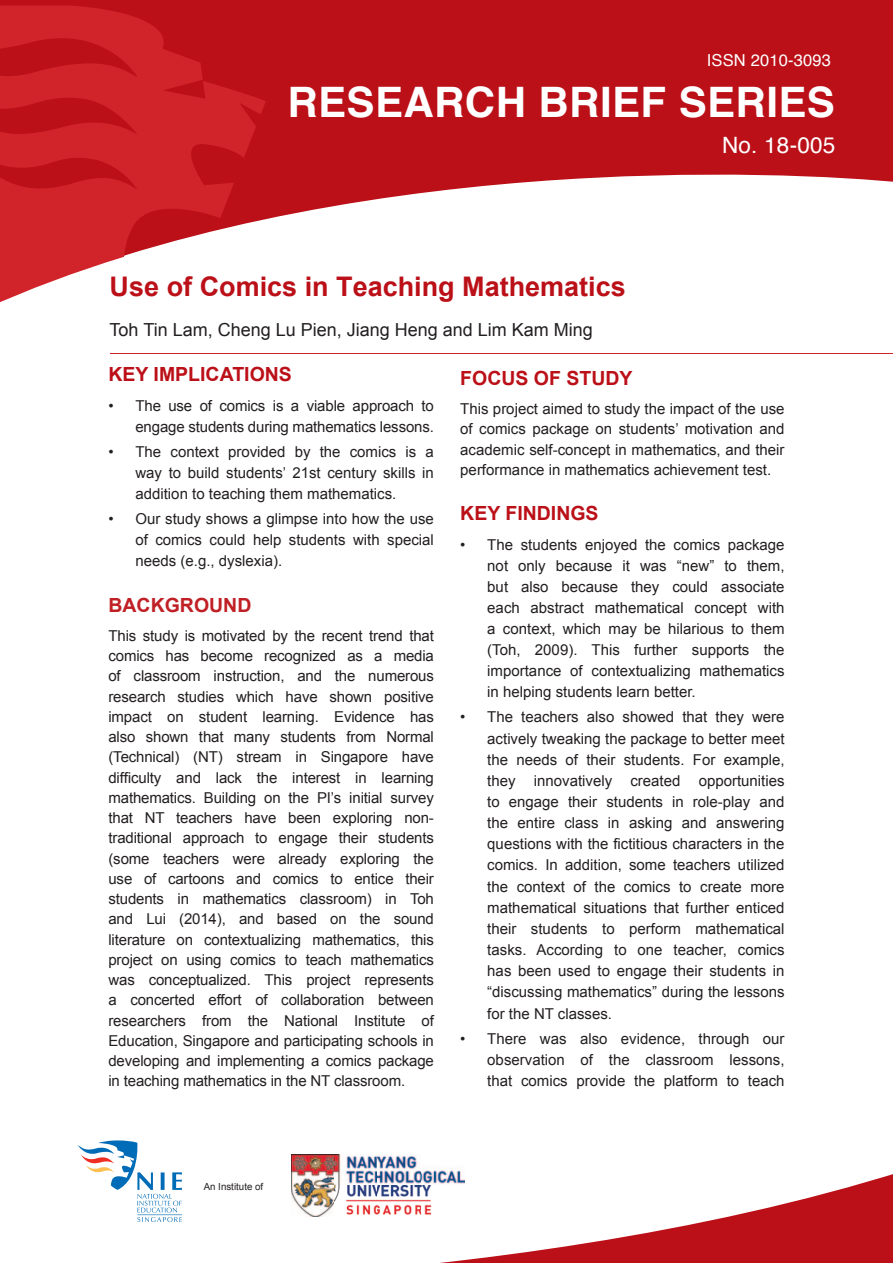
<style>
.page{position:relative;width:893px;height:1263px;background:#fff}
.page>*{position:absolute;margin:0;border:0;box-sizing:border-box;transform-origin:0 0}
.t1{font:700 42px "Helvetica";letter-spacing:.01em;color:#fff}
.t2{font:700 27px "Arial";color:#bb1018}
.t3{font:22.5px "Helvetica";letter-spacing:.01em;color:#fff}
.t4{font:700 19.5px "Arial";color:#bb1018}
.t5{font:700 19.5px "Arial";color:#c02025}
.t6{font:18px "Arial";color:#231f20}
.t7{font:16.5px "Helvetica";letter-spacing:.01em;color:#fff}
.t8{font:15px/20.2px "Arial";color:#231f20;text-align:justify}
.t9{font:9.75px "Arial";color:#231f20}
</style>
<div class="page">
<svg style="left:0;top:0;width:893px;height:219px;background:#c5333a"></svg>
<svg style="left:306px;top:1174px;width:587px;height:89px"></svg>
<svg style="left:0;top:5px;width:266px;height:297px;background:#d13d43"></svg>
<svg style="left:77px;top:1140px;width:105px;height:82px"></svg>
<img style="left:291px;top:1154px;width:174px;height:62px">
<hr style="left:110px;top:353px;width:783px;height:1px;background:#d1232a">
<p class="t7" style="left:707px;top:48px;width:126px">ISSN 2010-3093</p>
<h1 class="t1" style="left:287px;top:69px;width:549px">RESEARCH BRIEF SERIES</h1>
<h3 class="t3" style="left:722px;top:128px;width:115px">No. 18-005</h3>
<h2 class="t2" style="left:110px;top:269px;width:518px">Use of Comics in Teaching Mathematics</h2>
<p class="t6" style="left:110px;top:318px;width:485px">Toh Tin Lam, Cheng Lu Pien, Jiang Heng and Lim Kam Ming</p>
<h3 class="t4" style="left:108px;top:361px;width:185px">KEY IMPLICATIONS</h3>
<p class="t8" style="left:108px;top:395px;width:327px;line-height:21px;text-align:right">• The use of comics is a viable approach to engage students during mathematics lessons.</p>
<p class="t8" style="left:135px;top:442px;width:300px;line-height:21px;text-indent:-27px">• The context provided by the comics is a way to build students’ 21st century skills in addition to teaching them mathematics.</p>
<p class="t8" style="left:135px;top:509px;width:300px;line-height:21px;text-indent:-27px">• Our study shows a glimpse into how the use of comics could help students with special needs (e.g., dyslexia).</p>
<h3 class="t5" style="left:108px;top:592px;width:144px">BACKGROUND</h3>
<p class="t8" style="left:108px;top:625px;width:327px">This study is motivated by the recent trend that comics has become recognized as a media of classroom instruction, and the numerous research studies which have shown positive impact on student learning. Evidence has also shown that many students from Normal (Technical) (NT) stream in Singapore have difficulty and lack the interest in learning mathematics. Building on the PI’s initial survey that NT teachers have been exploring non&shy;traditional approach to engage their students (some teachers were already exploring the use of cartoons and comics to entice their students in mathematics classroom) in Toh and Lui (2014), and based on the sound literature on contextualizing mathematics, this project on using comics to teach mathematics was conceptualized. This project represents a concerted effort of collaboration between researchers from the National Institute of Education, Singapore and participating schools in developing and implementing a comics package in teaching mathematics in the NT classroom.</p>
<h3 class="t4" style="left:460px;top:365px;width:174px">FOCUS OF STUDY</h3>
<p class="t8" style="left:460px;top:399px;width:326px">This project aimed to study the impact of the use of comics package on students’ motivation and academic self-concept in mathematics, and their performance in mathematics achievement test.</p>
<h3 class="t4" style="left:460px;top:500px;width:140px">KEY FINDINGS</h3>
<p class="t8" style="left:487px;top:534px;width:299px;line-height:21px;text-indent:-27px">• The students enjoyed the comics package not only because it was “new” to them, but also because they could associate each abstract mathematical concept with a context, which may be hilarious to them (Toh, 2009). This further supports the importance of contextualizing mathematics in helping students learn better.</p>
<p class="t8" style="left:487px;top:707px;width:299px;line-height:21.1px;text-indent:-27px">• The teachers also showed that they were actively tweaking the package to better meet the needs of their students. For example, they innovatively created opportunities to engage their students in role-play and the entire class in asking and answering questions with the fictitious characters in the comics. In addition, some teachers utilized the context of the comics to create more mathematical situations that further enticed their students to perform mathematical tasks. According to one teacher, comics has been used to engage their students in “discussing mathematics” during the lessons for the NT classes.</p>
<p class="t8" style="left:487px;top:1028px;width:299px;line-height:21.1px;text-indent:-27px">• There was also evidence, through our observation of the classroom lessons, that comics provide the platform to teach</p>
<p class="t9" style="left:204px;top:1180px;width:61px">An Institute of</p>
</div>
